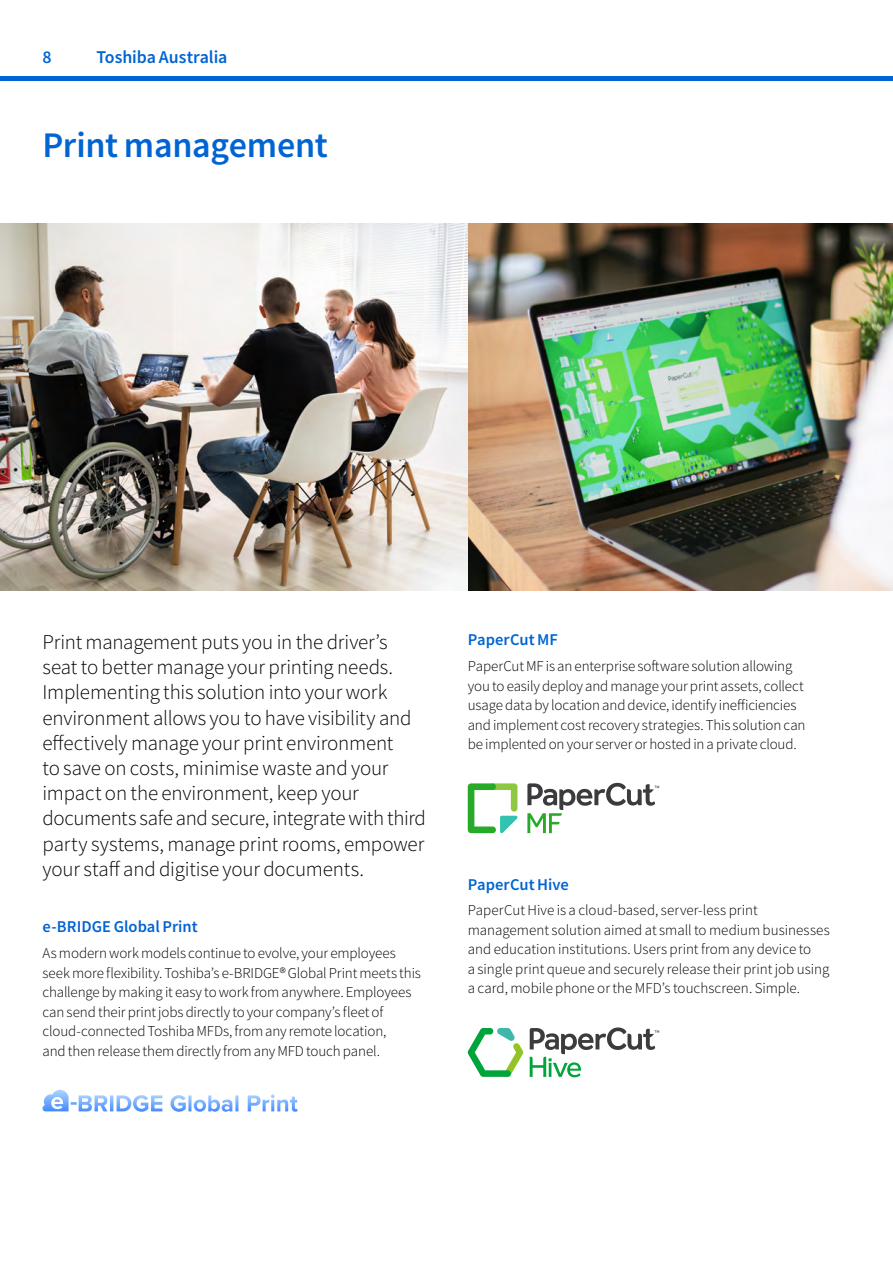
<style>
.page{position:relative;width:893px;height:1263px;background:#fff}
.page>*{position:absolute;margin:0;border:0;box-sizing:border-box;transform-origin:0 0}
.t1{font:500 36px "Toshiba Sans";letter-spacing:-.01em;color:#0064d2}
.t2{font:300 21px/25.2px "Toshiba Sans";letter-spacing:-.01em;color:#000}
.t3{font:500 18px "Toshiba Sans";letter-spacing:-.005em;color:#0064d2}
.t4{font:500 16.5px "Toshiba Sans";color:#0064d2}
.t5{font:300 15px/19.5px "Toshiba Sans";letter-spacing:-.005em;color:#000}
</style>
<div class="page">
<img style="left:0;top:223px;width:893px;height:368px">
<svg style="left:43px;top:1090px;width:255px;height:22px"></svg>
<svg style="left:527px;top:783px;width:132px;height:50px"></svg>
<svg style="left:468px;top:783px;width:50px;height:50px"></svg>
<svg style="left:530px;top:1027px;width:129px;height:50px"></svg>
<svg style="left:468px;top:1028px;width:55px;height:49px"></svg>
<hr style="left:0;top:77px;width:893px;height:4px;background:#0064d2">
<p class="t3" style="left:43px;top:45px;width:11px">8</p>
<p class="t3" style="left:97px;top:45px;width:132px">Toshiba Australia</p>
<h1 class="t1" style="left:43px;top:122px;width:287px">Print management</h1>
<p class="t2" style="left:43px;top:629px;width:385px">Print management puts you in the driver’s seat to better manage your printing needs.<br>Implementing this solution into your work environment allows you to have visibility and effectively manage your print environment<br>to save on costs, minimise waste and your impact on the environment, keep your documents safe and secure, integrate with third party systems, manage print rooms, empower your staff and digitise your documents.</p>
<p class="t4" style="left:43px;top:916px;width:157px">e-BRIDGE Global Print</p>
<p class="t5" style="left:43px;top:943px;width:380px">As modern work models continue to evolve, your employees seek more flexibility. Toshiba’s e-BRIDGE® Global Print meets this challenge by making it easy to work from anywhere. Employees can send their print jobs directly to your company’s fleet of cloud-connected Toshiba MFDs, from any remote location,<br>and then release them directly from any MFD touch panel.</p>
<p class="t4" style="left:468px;top:629px;width:92px">PaperCut MF</p>
<p class="t5" style="left:468px;top:656px;width:339px">PaperCut MF is an enterprise software solution allowing you to easily deploy and manage your print assets, collect usage data by location and device, identify inefficiencies and implement cost recovery strategies. This solution can be implented on your server or hosted in a private cloud.</p>
<p class="t4" style="left:468px;top:873px;width:103px">PaperCut Hive</p>
<p class="t5" style="left:468px;top:901px;width:364px">PaperCut Hive is a cloud-based, server-less print management solution aimed at small to medium businesses and education institutions. Users print from any device to<br>a single print queue and securely release their print job using a card, mobile phone or the MFD’s touchscreen. Simple.</p>
</div>
